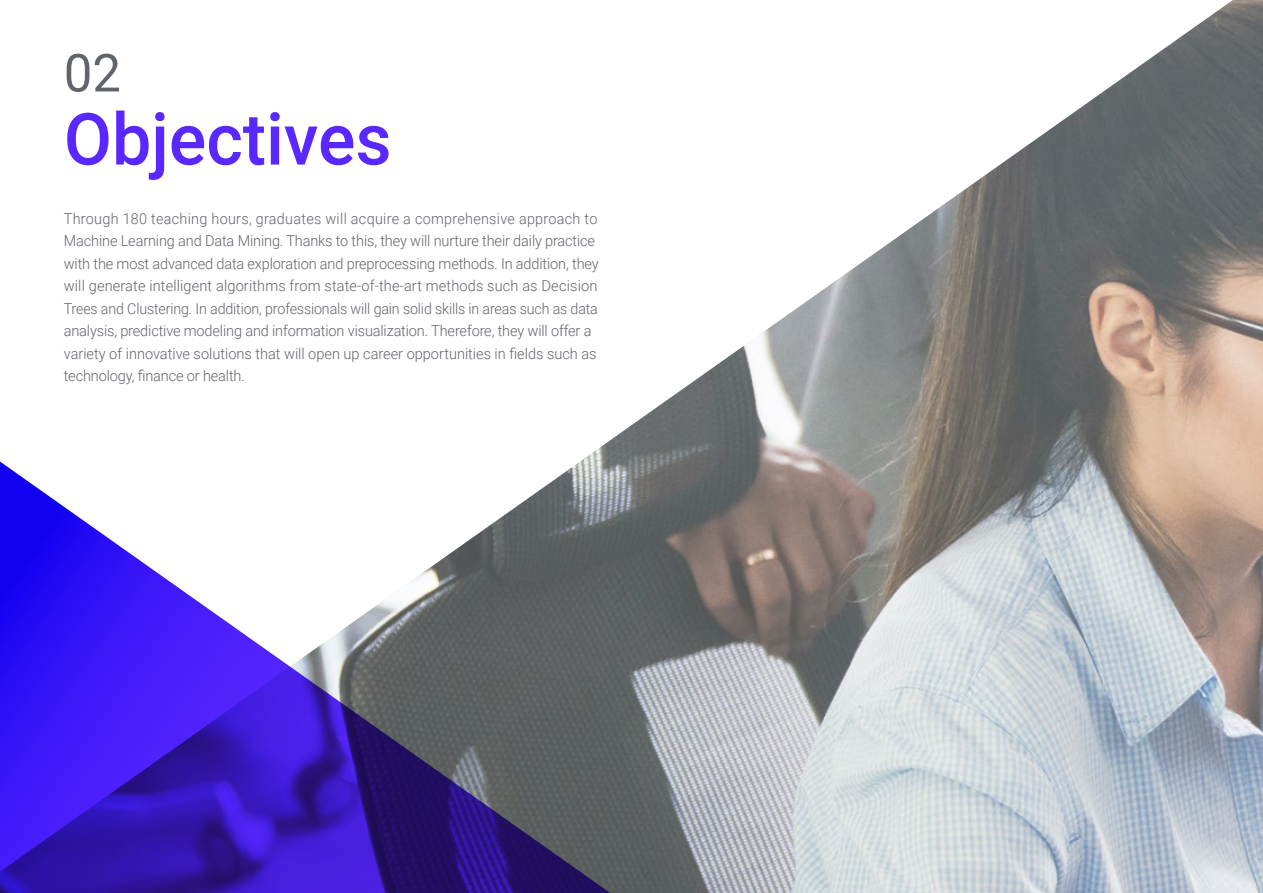
<style>
.page{position:relative;width:1263px;height:893px;background:#fff}
.page>*{position:absolute;margin:0;border:0;box-sizing:border-box;transform-origin:0 0}
.t1{font:500 72px "Roboto";color:#5927ff}
.t2{font:52.5px "Roboto";color:#61646a}
.t3{font:300 15px/22.5px "Roboto";letter-spacing:-.01em;color:#61646a;scale:.96 1}
</style>
<div class="page">
<img style="left:602px;top:0;width:661px;height:893px">
<svg style="left:0;top:446px;width:640px;height:447px"></svg>
<h2 class="t2" style="left:64px;top:36px;width:59px">02</h2>
<h1 class="t1" style="left:64px;top:89px;width:329px">Objectives</h1>
<p class="t3" style="left:64px;top:207px;width:559px">Through 180 teaching hours, graduates will acquire a comprehensive approach to Machine Learning and Data Mining. Thanks to this, they will nurture their daily practice with the most advanced data exploration and preprocessing methods. In addition, they will generate intelligent algorithms from state-of-the-art methods such as Decision Trees and Clustering. In addition, professionals will gain solid skills in areas such as data analysis, predictive modeling and information visualization. Therefore, they will offer a variety of innovative solutions that will open up career opportunities in fields such as technology, finance or health.</p>
</div>
